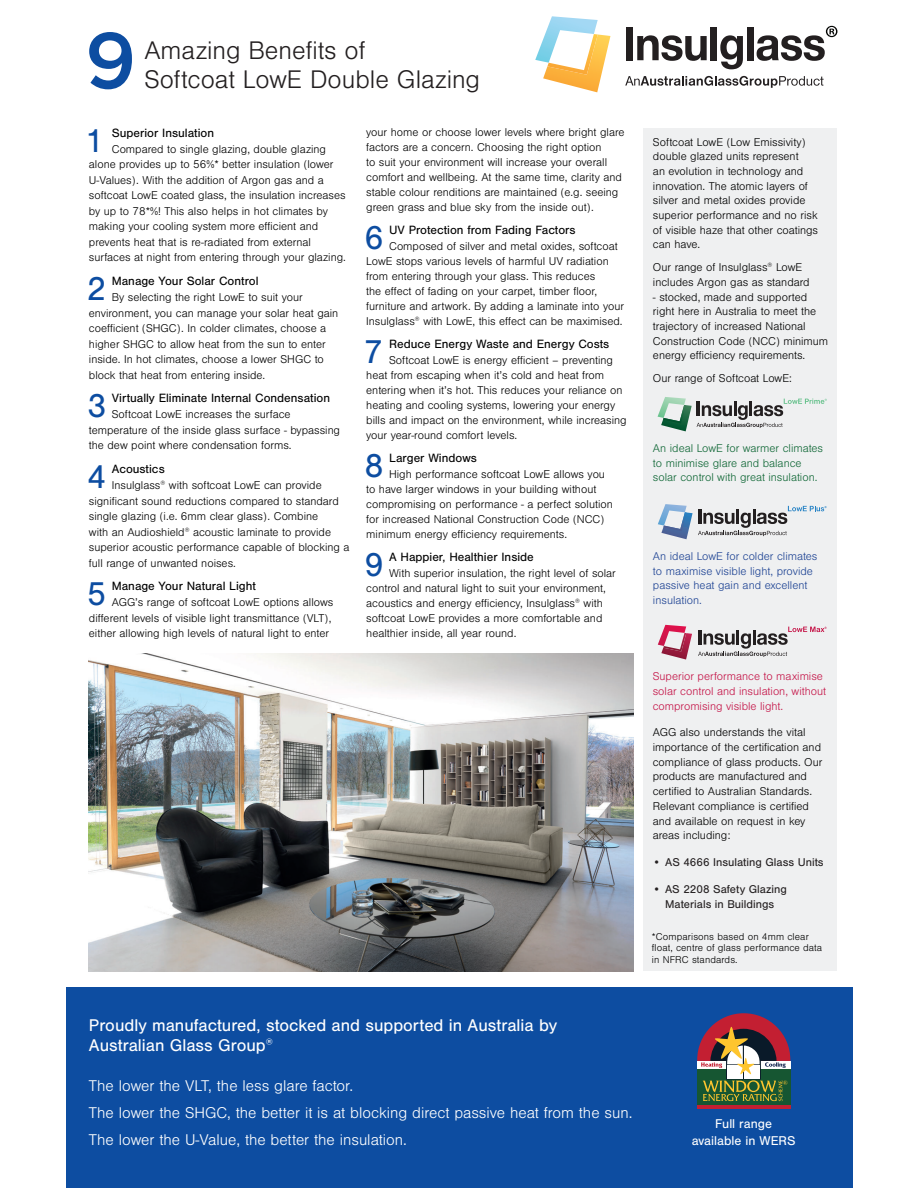
<style>
.page{position:relative;width:918px;height:1188px;background:#fff}
.page>*{position:absolute;margin:0;border:0;box-sizing:border-box;transform-origin:0 0}
.t1{font:500 79.2px "Gotham";color:#0d4da1}
.t2{font:34.5px "Nimbus San";color:#0d4da1}
.t3{font:300 26.4px "Nimbus San";color:#231f20}
.t4{font:17.55px/20.5px "Nimbus San";color:#fff}
.t5{font:300 16.2px/27.2px "Nimbus San";color:#fff}
.t6{font:13.2px/17.5px "Nimbus San";color:#fff;text-align:center}
.t7{font:12.45px "Nimbus San";color:#000}
.t8{font:300 11.7px/15px "Nimbus San";color:#000}
.t9{font:300 11.7px/14.7px "Nimbus San";color:#1f4494}
.t10{font:300 11.7px/14.7px "Nimbus San";color:#c51649}
.t11{font:300 11.7px/14.7px "Nimbus San";color:#116837}
.t12{font:11.7px/14.7px "Nimbus San";color:#231f20;text-align:center}
.t13{font:300 10.2px/11.7px "Nimbus San";letter-spacing:.01em;color:#000}
.s1{font-family:"Gotham"}
</style>
<div class="page">
<div style="left:66px;top:987px;width:786px;height:201px;background:#0d4da1"></div>
<div style="left:697px;top:1069px;width:93px;height:37px;background:#165632"></div>
<hr style="left:697px;top:1105px;width:93px;height:4px;background:#c31f32">
<svg style="left:697px;top:1013px;width:93px;height:88px"></svg>
<div style="left:644px;top:129px;width:193px;height:842px;background:#eff0f1"></div>
<svg style="left:658px;top:397px;width:169px;height:34px"></svg>
<svg style="left:658px;top:504px;width:169px;height:35px"></svg>
<svg style="left:658px;top:625px;width:34px;height:35px"></svg>
<img style="left:663px;top:633px;width:23px;height:18px">
<svg style="left:698px;top:627px;width:129px;height:30px"></svg>
<img style="left:89px;top:654px;width:545px;height:317px">
<svg style="left:535px;top:16px;width:75px;height:76px"></svg>
<img style="left:547px;top:34px;width:51px;height:41px">
<div style="left:626px;top:27px;width:7px;height:33px;background:#231f20"></div>
<svg style="left:637px;top:35px;width:70px;height:26px"></svg>
<div style="left:711px;top:27px;width:6px;height:33px;background:#231f20"></div>
<svg style="left:720px;top:35px;width:23px;height:34px"></svg>
<div style="left:747px;top:27px;width:7px;height:33px;background:#231f20"></div>
<svg style="left:625px;top:76px;width:199px;height:12px"></svg>
<svg style="left:757px;top:26px;width:80px;height:35px"></svg>
<h1 class="t1" style="left:85px;top:25px;width:53px">9</h1>
<h3 class="t3" style="left:144px;top:40px;width:223px">Amazing Benefits of</h3>
<h3 class="t3" style="left:144px;top:69px;width:337px">Softcoat LowE Double Glazing</h3>
<h2 class="t2" style="left:85px;top:127px;width:21px">1</h2>
<p class="t7" style="left:112px;top:128px;width:104px">Superior Insulation</p>
<p class="t8" style="left:89px;top:142px;width:258px;line-height:15.5px;text-indent:23px">Compared to single glazing, double glazing alone provides up to 56%* better insulation (lower U-Values). With the addition of Argon gas and a softcoat LowE coated glass, the insulation increases by up to 78*%! This also helps in hot climates by making your cooling system more efficient and prevents heat that is re-radiated from external surfaces at night from entering through your glazing.</p>
<h2 class="t2" style="left:87px;top:275px;width:21px">2</h2>
<p class="t7" style="left:112px;top:276px;width:148px">Manage Your Solar Control</p>
<p class="t8" style="left:89px;top:290px;width:251px;line-height:15.5px;text-indent:23px">By selecting the right LowE to suit your environment, you can manage your solar heat gain coefficient (SHGC). In colder climates, choose a higher SHGC to allow heat from the sun to enter inside. In hot climates, choose a lower SHGC to block that heat from entering inside.</p>
<h2 class="t2" style="left:87px;top:392px;width:21px">3</h2>
<p class="t7" style="left:112px;top:393px;width:220px">Virtually Eliminate Internal Condensation</p>
<p class="t8" style="left:89px;top:407px;width:253px;line-height:15.5px;text-indent:23px">Softcoat LowE increases the surface temperature of the inside glass surface - bypassing the dew point where condensation forms.</p>
<h2 class="t2" style="left:87px;top:463px;width:21px">4</h2>
<p class="t7" style="left:112px;top:464px;width:54px">Acoustics</p>
<p class="t8" style="left:89px;top:478px;width:262px;line-height:15.5px;text-indent:23px">Insulglass<span class="s1">®</span> with softcoat LowE can provide significant sound reductions compared to standard single glazing (i.e. 6mm clear glass). Combine<br>with an Audioshield<span class="s1">®</span> acoustic laminate to provide superior acoustic performance capable of blocking a full range of unwanted noises.</p>
<h2 class="t2" style="left:87px;top:580px;width:21px">5</h2>
<p class="t7" style="left:112px;top:581px;width:146px">Manage Your Natural Light</p>
<p class="t8" style="left:89px;top:595px;width:246px;line-height:15.5px;text-indent:23px">AGG’s range of softcoat LowE options allows different levels of visible light transmittance (VLT), either allowing high levels of natural light to enter</p>
<p class="t8" style="left:366px;top:126px;width:260px">your home or choose lower levels where bright glare factors are a concern. Choosing the right option<br>to suit your environment will increase your overall comfort and wellbeing. At the same time, clarity and stable colour renditions are maintained (e.g. seeing green grass and blue sky from the inside out).</p>
<h2 class="t2" style="left:364px;top:224px;width:21px">6</h2>
<p class="t7" style="left:389px;top:225px;width:188px">UV Protection from Fading Factors</p>
<p class="t8" style="left:366px;top:240px;width:259px;text-indent:23px">Composed of silver and metal oxides, softcoat LowE stops various levels of harmful UV radiation from entering through your glass. This reduces<br>the effect of fading on your carpet, timber floor, furniture and artwork. By adding a laminate into your Insulglass<span class="s1">®</span> with LowE, this effect can be maximised.</p>
<h2 class="t2" style="left:364px;top:338px;width:21px">7</h2>
<p class="t7" style="left:389px;top:339px;width:222px">Reduce Energy Waste and Energy Costs</p>
<p class="t8" style="left:366px;top:353px;width:262px;text-indent:23px">Softcoat LowE is energy efficient – preventing heat from escaping when it’s cold and heat from entering when it’s hot. This reduces your reliance on heating and cooling systems, lowering your energy bills and impact on the environment, while increasing your year-round comfort levels.</p>
<h2 class="t2" style="left:364px;top:452px;width:21px">8</h2>
<p class="t7" style="left:389px;top:453px;width:89px">Larger Windows</p>
<p class="t8" style="left:366px;top:467px;width:248px;text-indent:23px">High performance softcoat LowE allows you to have larger windows in your building without compromising on performance - a perfect solution for increased National Construction Code (NCC) minimum energy efficiency requirements.</p>
<h2 class="t2" style="left:364px;top:551px;width:21px">9</h2>
<p class="t7" style="left:389px;top:552px;width:146px">A Happier, Healthier Inside</p>
<p class="t8" style="left:366px;top:566px;width:251px;text-indent:23px">With superior insulation, the right level of solar control and natural light to suit your environment, acoustics and energy efficiency, Insulglass<span class="s1">®</span> with softcoat LowE provides a more comfortable and healthier inside, all year round.</p>
<p class="t8" style="left:653px;top:135px;width:167px">Softcoat LowE (Low Emissivity) double glazed units represent<br>an evolution in technology and innovation. The atomic layers of silver and metal oxides provide superior performance and no risk of visible haze that other coatings can have.</p>
<p class="t8" style="left:653px;top:261px;width:158px">Our range of Insulglass<span class="s1">®</span> LowE includes Argon gas as standard</p>
<p class="t8" style="left:653px;top:290px;width:177px">- stocked, made and supported right here in Australia to meet the trajectory of increased National Construction Code (NCC) minimum energy efficiency requirements.</p>
<p class="t8" style="left:653px;top:372px;width:141px">Our range of Softcoat LowE:</p>
<p class="t11" style="left:653px;top:441px;width:172px">An ideal LowE for warmer climates to minimise glare and balance solar control with great insulation.</p>
<p class="t9" style="left:653px;top:549px;width:166px">An ideal LowE for colder climates to maximise visible light, provide passive heat gain and excellent insulation.</p>
<p class="t10" style="left:653px;top:670px;width:175px">Superior performance to maximise solar control and insulation, without compromising visible light.</p>
<p class="t8" style="left:653px;top:726px;width:171px">AGG also understands the vital importance of the certification and compliance of glass products. Our products are manufactured and certified to Australian Standards.<br>Relevant compliance is certified and available on request in key areas including:</p>
<p class="t12" style="left:653px;top:856px;width:172px">• AS 4666 Insulating Glass Units</p>
<p class="t12" style="left:653px;top:883px;width:136px">• AS 2208 Safety Glazing<br>Materials in Buildings</p>
<p class="t13" style="left:652px;top:931px;width:172px">*Comparisons based on 4mm clear float, centre of glass performance data in NFRC standards.</p>
<h3 class="t4" style="left:89px;top:1016px;width:470px">Proudly manufactured, stocked and supported in Australia by<br>Australian Glass Group<span class="s1">®</span></h3>
<h3 class="t5" style="left:89px;top:1073px;width:545px">The lower the VLT, the less glare factor.<br>The lower the SHGC, the better it is at blocking direct passive heat from the sun.<br>The lower the U-Value, the better the insulation.</h3>
<p class="t6" style="left:692px;top:1115px;width:105px">Full range available in WERS</p>
</div>
